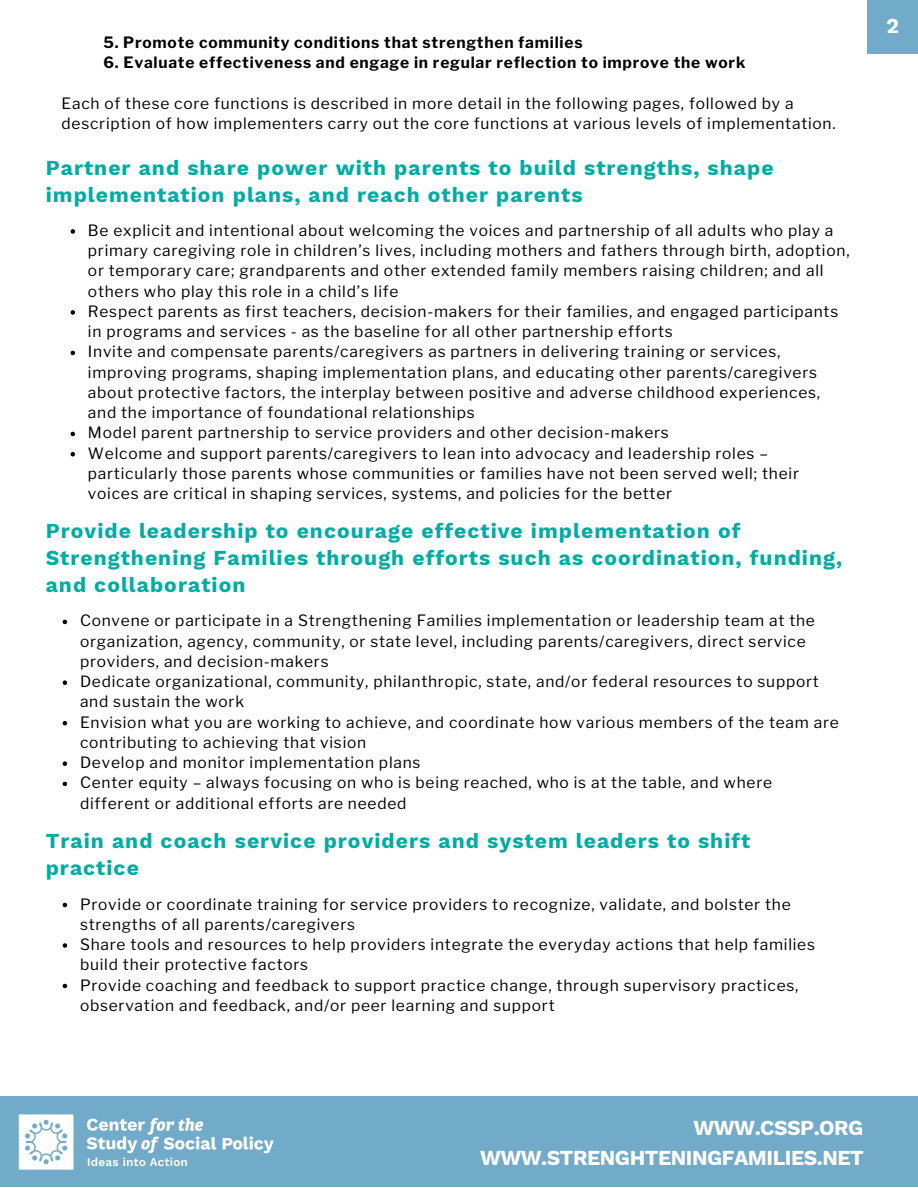
<style>
.page{position:relative;width:918px;height:1188px;background:#fff}
.page>*{position:absolute;margin:0;border:0;box-sizing:border-box;transform-origin:0 0}
.t1{font:700 21px/27px "Work Sans";letter-spacing:.05em;color:#00ada3}
.t2{font:700 21px "Work Sans";letter-spacing:-.025em;color:#fff}
.t3{font:15.45px/20.2px "Libre Franklin";letter-spacing:.05em;color:#000}
.t4{font:700 15.45px "Libre Franklin";letter-spacing:.05em;color:#000}
</style>
<div class="page">
<div style="left:0;top:1096px;width:918px;height:91px;background:#72abc9"></div>
<img style="left:18px;top:1114px;width:256px;height:56px">
<div style="left:868px;top:0;width:50px;height:53px;background:#72abc9"></div>
<svg style="left:71px;top:229px;width:4px;height:5px"></svg>
<svg style="left:71px;top:310px;width:4px;height:5px"></svg>
<svg style="left:71px;top:351px;width:4px;height:4px"></svg>
<svg style="left:71px;top:432px;width:4px;height:4px"></svg>
<svg style="left:71px;top:452px;width:4px;height:4px"></svg>
<svg style="left:63px;top:620px;width:4px;height:4px"></svg>
<svg style="left:63px;top:680px;width:4px;height:5px"></svg>
<svg style="left:63px;top:721px;width:4px;height:4px"></svg>
<svg style="left:63px;top:761px;width:4px;height:5px"></svg>
<svg style="left:63px;top:782px;width:4px;height:4px"></svg>
<svg style="left:63px;top:903px;width:4px;height:4px"></svg>
<svg style="left:63px;top:943px;width:4px;height:5px"></svg>
<svg style="left:63px;top:984px;width:4px;height:4px"></svg>
<p class="t4" style="left:103px;top:33px;width:481px">5. Promote community conditions that strengthen families</p>
<p class="t4" style="left:103px;top:53px;width:643px">6. Evaluate effectiveness and engage in regular reflection to improve the work</p>
<p class="t3" style="left:62px;top:93px;width:776px">Each of these core functions is described in more detail in the following pages, followed by a description of how implementers carry out the core functions at various levels of implementation.</p>
<p class="t1" style="left:46px;top:154px;width:729px">Partner and share power with parents to build strengths, shape implementation plans, and reach other parents</p>
<p class="t3" style="left:88px;top:220px;width:763px">Be explicit and intentional about welcoming the voices and partnership of all adults who play a primary caregiving role in children’s lives, including mothers and fathers through birth, adoption, or temporary care; grandparents and other extended family members raising children; and all others who play this role in a child’s life</p>
<p class="t3" style="left:88px;top:301px;width:752px">Respect parents as first teachers, decision-makers for their families, and engaged participants in programs and services - as the baseline for all other partnership efforts</p>
<h2 class="t3" style="left:88px;top:342px;width:734px">Invite and compensate parents/caregivers as partners in delivering training or services, improving programs, shaping implementation plans, and educating other parents/caregivers about protective factors, the interplay between positive and adverse childhood experiences, and the importance of foundational relationships</h2>
<p class="t3" style="left:88px;top:423px;width:582px">Model parent partnership to service providers and other decision-makers</p>
<p class="t3" style="left:88px;top:443px;width:713px">Welcome and support parents/caregivers to lean into advocacy and leadership roles – particularly those parents whose communities or families have not been served well; their voices are critical in shaping services, systems, and policies for the better</p>
<p class="t1" style="left:46px;top:517px;width:798px">Provide leadership to encourage effective implementation of<br>Strengthening Families through efforts such as coordination, funding, and collaboration</p>
<p class="t3" style="left:80px;top:611px;width:736px">Convene or participate in a Strengthening Families implementation or leadership team at the organization, agency, community, or state level, including parents/caregivers, direct service providers, and decision-makers</p>
<p class="t3" style="left:80px;top:671px;width:740px">Dedicate organizational, community, philanthropic, state, and/or federal resources to support and sustain the work</p>
<h2 class="t3" style="left:80px;top:712px;width:760px">Envision what you are working to achieve, and coordinate how various members of the team are contributing to achieving that vision</h2>
<p class="t3" style="left:80px;top:752px;width:342px">Develop and monitor implementation plans</p>
<p class="t3" style="left:80px;top:773px;width:694px">Center equity – always focusing on who is being reached, who is at the table, and where different or additional efforts are needed</p>
<p class="t1" style="left:46px;top:827px;width:706px">Train and coach service providers and system leaders to shift practice</p>
<p class="t3" style="left:80px;top:894px;width:712px">Provide or coordinate training for service providers to recognize, validate, and bolster the strengths of all parents/caregivers</p>
<h1 class="t3" style="left:80px;top:934px;width:737px">Share tools and resources to help providers integrate the everyday actions that help families build their protective factors</h1>
<h1 class="t3" style="left:80px;top:975px;width:720px">Provide coaching and feedback to support practice change, through supervisory practices, observation and feedback, and/or peer learning and support</h1>
<h2 class="t2" style="left:886px;top:13px;width:14px">2</h2>
<h3 class="t2" style="left:693px;top:1116px;width:172px">WWW.CSSP.ORG</h3>
<p class="t2" style="left:480px;top:1146px;width:385px">WWW.STRENGHTENINGFAMILIES.NET</p>
</div>
